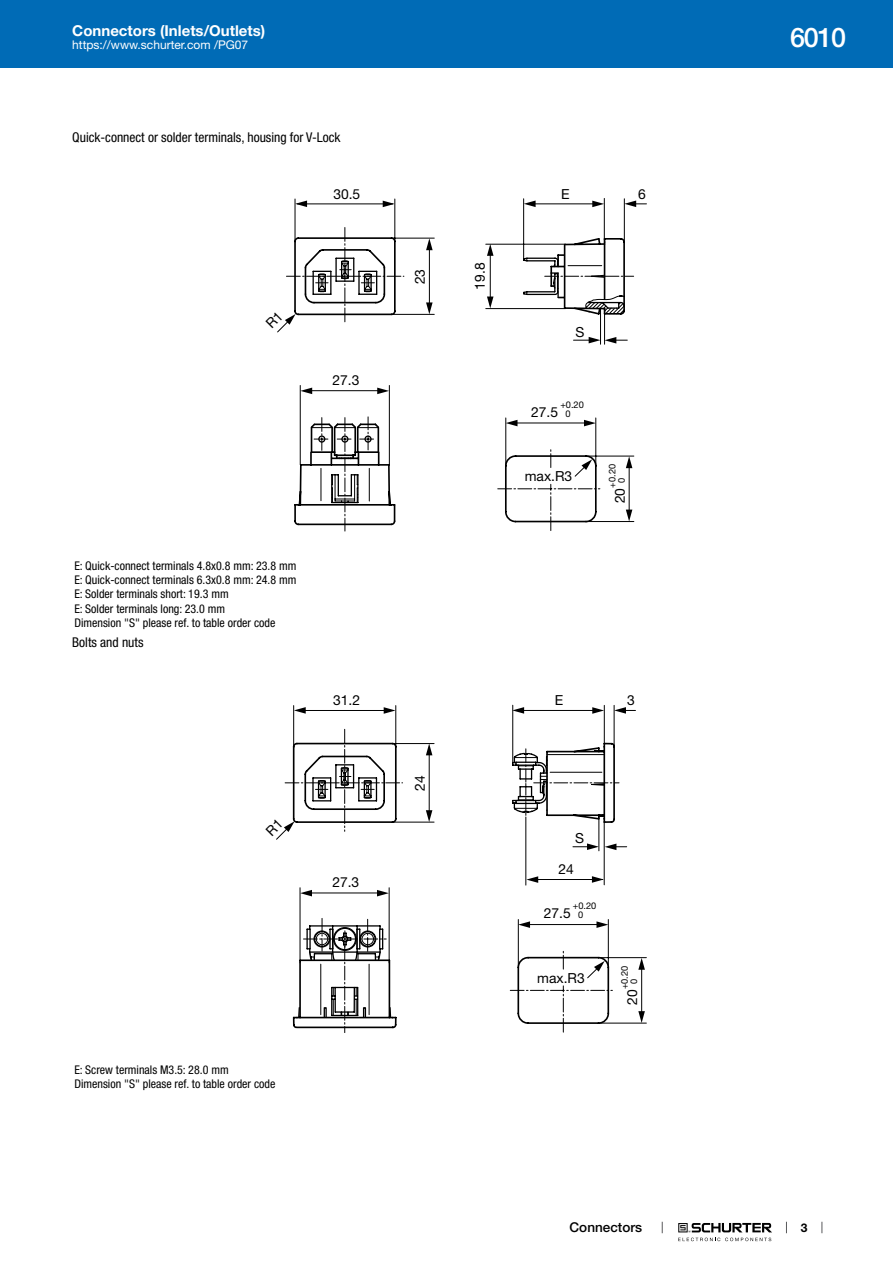
<style>
.page{position:relative;width:893px;height:1263px;background:#fff}
.page>*{position:absolute;margin:0;border:0;box-sizing:border-box;transform-origin:0 0}
.t1{font:500 27px "Helvetica Neue LT";color:#fff}
.t2{font:700 15px "Helvetica Neue LT";color:#fff}
.t3{font:13.8px "Helvetica Neue LT";color:#000}
.t4{font:condensed 13.5px "Helvetica Neue LT";color:#000}
.t5{font:500 13.5px "Helvetica Neue LT";color:#000}
.t6{font:condensed 12px/14.4px "Helvetica Neue LT";color:#000}
.t7{font:12px "Helvetica Neue LT";color:#fff}
.t8{font:700 12px "Helvetica Neue LT";color:#000}
.t9{font:9.3px/9.3px "Helvetica Neue LT";color:#000}
</style>
<div class="page">
<svg style="left:678px;top:1223px;width:94px;height:18px"></svg>
<div style="left:0;top:0;width:893px;height:68px;background:#006bb6"></div>
<svg style="left:277px;top:198px;width:370px;height:324px"></svg>
<svg style="left:383px;top:201px;width:12px;height:6px"></svg>
<svg style="left:295px;top:201px;width:12px;height:6px"></svg>
<svg style="left:426px;top:302px;width:7px;height:12px"></svg>
<svg style="left:426px;top:238px;width:7px;height:12px"></svg>
<svg style="left:592px;top:201px;width:12px;height:6px"></svg>
<svg style="left:524px;top:201px;width:12px;height:6px"></svg>
<svg style="left:624px;top:201px;width:12px;height:6px"></svg>
<svg style="left:589px;top:337px;width:27px;height:6px"></svg>
<svg style="left:487px;top:296px;width:6px;height:12px"></svg>
<svg style="left:487px;top:244px;width:6px;height:12px"></svg>
<svg style="left:626px;top:510px;width:6px;height:11px"></svg>
<svg style="left:626px;top:456px;width:6px;height:12px"></svg>
<svg style="left:293px;top:417px;width:307px;height:114px"></svg>
<svg style="left:377px;top:388px;width:12px;height:6px"></svg>
<svg style="left:300px;top:388px;width:12px;height:6px"></svg>
<svg style="left:293px;top:1023px;width:104px;height:10px"></svg>
<svg style="left:276px;top:705px;width:371px;height:318px"></svg>
<svg style="left:384px;top:707px;width:11px;height:7px"></svg>
<svg style="left:294px;top:707px;width:12px;height:7px"></svg>
<svg style="left:426px;top:810px;width:6px;height:12px"></svg>
<svg style="left:426px;top:743px;width:6px;height:12px"></svg>
<svg style="left:592px;top:707px;width:12px;height:7px"></svg>
<svg style="left:512px;top:707px;width:12px;height:7px"></svg>
<svg style="left:614px;top:707px;width:12px;height:7px"></svg>
<svg style="left:587px;top:843px;width:12px;height:7px"></svg>
<svg style="left:605px;top:843px;width:11px;height:7px"></svg>
<svg style="left:592px;top:876px;width:12px;height:7px"></svg>
<svg style="left:526px;top:876px;width:12px;height:7px"></svg>
<svg style="left:510px;top:951px;width:102px;height:81px"></svg>
<svg style="left:638px;top:1011px;width:7px;height:12px"></svg>
<svg style="left:638px;top:958px;width:7px;height:12px"></svg>
<svg style="left:596px;top:921px;width:12px;height:7px"></svg>
<svg style="left:518px;top:921px;width:12px;height:7px"></svg>
<hr style="left:389px;top:888px;width:1px;height:75px;background:#000">
<hr style="left:300px;top:888px;width:1px;height:75px;background:#000">
<hr style="left:308px;top:893px;width:75px;height:1px;background:#000">
<svg style="left:377px;top:890px;width:12px;height:6px"></svg>
<svg style="left:300px;top:890px;width:12px;height:6px"></svg>
<svg style="left:277px;top:227px;width:127px;height:102px"></svg>
<svg style="left:276px;top:729px;width:127px;height:107px"></svg>
<p class="t2" style="left:72px;top:21px;width:195px">Connectors (Inlets/Outlets)</p>
<p class="t7" style="left:72px;top:38px;width:178px">https://www.schurter.com /PG07</p>
<p class="t4" style="left:72px;top:130px;width:270px">Quick-connect or solder terminals, housing for V-Lock</p>
<p class="t3" style="left:333px;top:186px;width:28px">30.5</p>
<p class="t3" style="left:333px;top:372px;width:28px">27.3</p>
<p class="t6" style="left:74px;top:558px;width:223px">E: Quick-connect terminals 4.8x0.8 mm: 23.8 mm E: Quick-connect terminals 6.3x0.8 mm: 24.8 mm E: Solder terminals short: 19.3 mm<br>E: Solder terminals long: 23.0 mm<br>Dimension "S" please ref. to table order code</p>
<p class="t4" style="left:72px;top:634px;width:73px">Bolts and nuts</p>
<p class="t3" style="left:333px;top:692px;width:28px">31.2</p>
<p class="t3" style="left:332px;top:874px;width:28px">27.3</p>
<p class="t6" style="left:74px;top:1062px;width:202px">E: Screw terminals M3.5: 28.0 mm<br>Dimension "S" please ref. to table order code</p>
<p class="t3" style="left:412px;top:284px;width:17px;rotate:-90deg">23</p>
<p class="t3" style="left:472px;top:290px;width:28px;rotate:-90deg">19.8</p>
<p class="t3" style="left:561px;top:186px;width:10px">E</p>
<p class="t3" style="left:638px;top:186px;width:9px">6</p>
<p class="t3" style="left:576px;top:323px;width:10px">S</p>
<p class="t3" style="left:531px;top:404px;width:28px">27.5</p>
<p class="t9" style="left:565px;top:400px;width:20px;text-indent:-5px">+0.20<br>0</p>
<p class="t3" style="left:525px;top:468px;width:49px">max.R3</p>
<p class="t9" style="left:607px;top:483px;width:20px;text-indent:-5px;rotate:-90deg">+0.20<br>0</p>
<p class="t3" style="left:612px;top:503px;width:17px;rotate:-90deg">20</p>
<p class="t3" style="left:412px;top:791px;width:17px;rotate:-90deg">24</p>
<p class="t3" style="left:555px;top:692px;width:10px">E</p>
<p class="t3" style="left:627px;top:692px;width:9px">3</p>
<p class="t3" style="left:575px;top:830px;width:10px">S</p>
<p class="t3" style="left:558px;top:860px;width:17px">24</p>
<p class="t3" style="left:544px;top:905px;width:28px">27.5</p>
<p class="t9" style="left:578px;top:901px;width:20px;text-indent:-5px">+0.20<br>0</p>
<p class="t3" style="left:537px;top:969px;width:49px">max.R3</p>
<p class="t9" style="left:620px;top:984px;width:20px;text-indent:-5px;rotate:-90deg">+0.20<br>0</p>
<p class="t3" style="left:624px;top:1005px;width:17px;rotate:-90deg">20</p>
<p class="t5" style="left:570px;top:1219px;width:74px">Connectors</p>
<h1 class="t1" style="left:790px;top:21px;width:57px">6010</h1>
<p class="t8" style="left:801px;top:1220px;width:8px">3</p>
</div>
